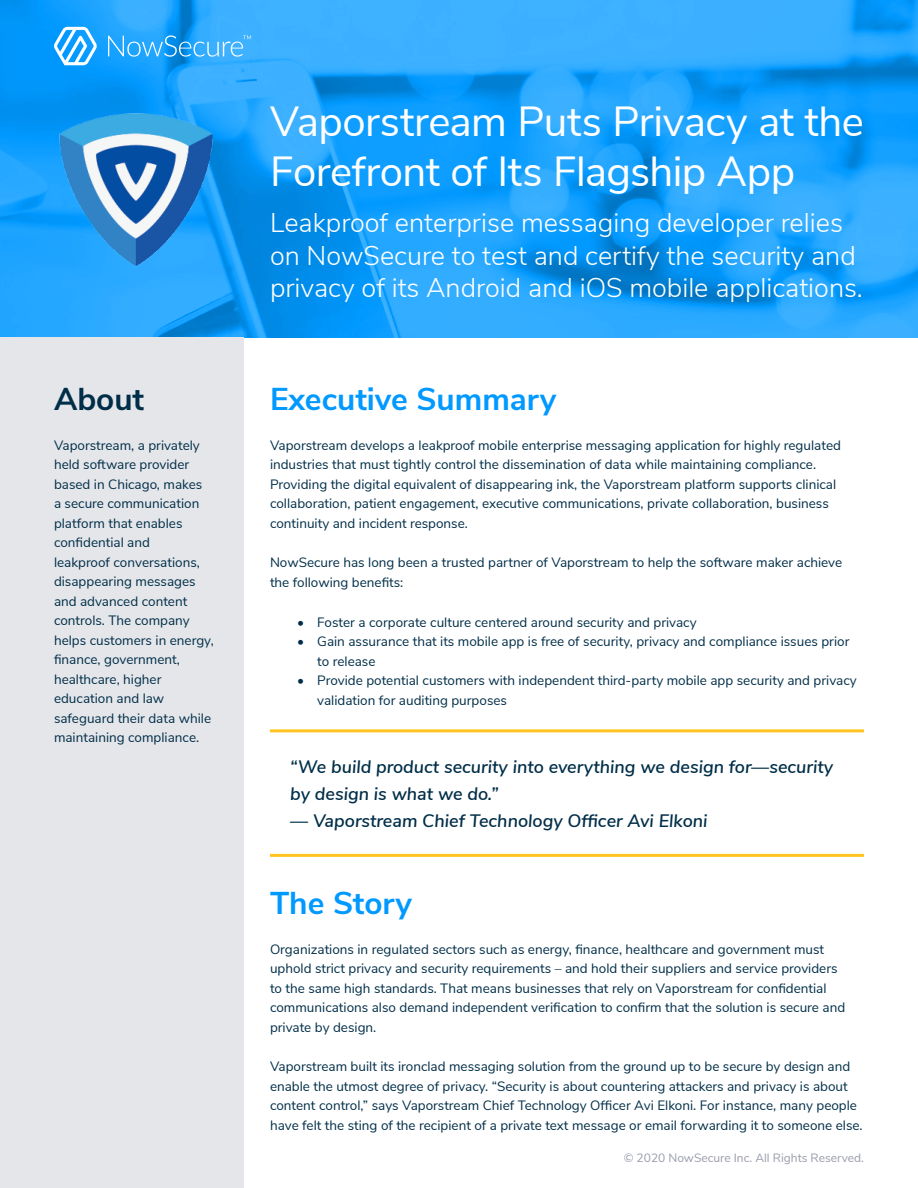
<style>
.page{position:relative;width:918px;height:1188px;background:#fff}
.page>*{position:absolute;margin:0;border:0;box-sizing:border-box;transform-origin:0 0}
.t1{font:42px/50.4px "Nunito Sans";letter-spacing:-.015em;color:#fff}
.t2{font:700 31.5px "Nunito Sans";color:#09f}
.t3{font:700 31.5px "Nunito Sans";color:#002e48}
.t4{font:300 27px/32.4px "Nunito Sans";color:#fff}
.t5{font:italic 600 18px/27px "Nunito Sans";color:#002e48}
.t6{font:13.5px/19.5px "Nunito Sans";color:#002e48}
.t7{font:12px "Nunito Sans";color:#999cab}
</style>
<div class="page">
<svg style="left:0;top:0;width:918px;height:337px;background:#1da0f9"></svg>
<div style="left:0;top:337px;width:243px;height:851px;background:#e5e6ea"></div>
<svg style="left:54px;top:27px;width:43px;height:38px"></svg>
<svg style="left:108px;top:35px;width:143px;height:22px;background:#46b2fb"></svg>
<hr style="left:270px;top:729px;width:594px;height:3px;background:#ffc41f">
<hr style="left:270px;top:854px;width:594px;height:3px;background:#ffc41f">
<img style="left:54px;top:81px;width:162px;height:216px">
<h2 class="t3" style="left:54px;top:387px;width:92px">About</h2>
<p class="t6" style="left:54px;top:436px;width:161px">Vaporstream, a privately held software provider based in Chicago, makes<br>a secure communication platform that enables confidential and<br>leakproof conversations, disappearing messages and advanced content controls. The company helps customers in energy, finance, government, healthcare, higher education and law safeguard their data while maintaining compliance.</p>
<h1 class="t1" style="left:270px;top:99px;width:596px">Vaporstream Puts Privacy at the<br>Forefront of Its Flagship App</h1>
<h3 class="t4" style="left:270px;top:209px;width:594px">Leakproof enterprise messaging developer relies on NowSecure to test and certify the security and privacy of its Android and iOS mobile applications.</h3>
<h2 class="t2" style="left:270px;top:387px;width:288px">Executive Summary</h2>
<p class="t6" style="left:270px;top:436px;width:572px">Vaporstream develops a leakproof mobile enterprise messaging application for highly regulated industries that must tightly control the dissemination of data while maintaining compliance.<br>Providing the digital equivalent of disappearing ink, the Vaporstream platform supports clinical collaboration, patient engagement, executive communications, private collaboration, business continuity and incident response.</p>
<p class="t6" style="left:270px;top:554px;width:574px">NowSecure has long been a trusted partner of Vaporstream to help the software maker achieve the following benefits:</p>
<p class="t6" style="left:297px;top:613px;width:401px">• Foster a corporate culture centered around security and privacy</p>
<p class="t6" style="left:317px;top:633px;width:534px;text-indent:-20px">• Gain assurance that its mobile app is free of security, privacy and compliance issues prior to release</p>
<p class="t6" style="left:317px;top:672px;width:541px;text-indent:-20px">• Provide potential customers with independent third-party mobile app security and privacy validation for auditing purposes</p>
<h3 class="t5" style="left:290px;top:755px;width:545px">“We build product security into everything we design for—security by design is what we do.”</h3>
<h3 class="t5" style="left:290px;top:806px;width:419px">— Vaporstream Chief Technology Officer Avi Elkoni</h3>
<h2 class="t2" style="left:270px;top:891px;width:144px">The Story</h2>
<p class="t6" style="left:270px;top:938px;width:577px">Organizations in regulated sectors such as energy, finance, healthcare and government must uphold strict privacy and security requirements – and hold their suppliers and service providers to the same high standards. That means businesses that rely on Vaporstream for confidential communications also demand independent verification to confirm that the solution is secure and private by design.</p>
<p class="t6" style="left:270px;top:1058px;width:594px">Vaporstream built its ironclad messaging solution from the ground up to be secure by design and enable the utmost degree of privacy. “Security is about countering attackers and privacy is about content control,” says Vaporstream Chief Technology Officer Avi Elkoni. For instance, many people have felt the sting of the recipient of a private text message or email forwarding it to someone else.</p>
<p class="t7" style="left:624px;top:1153px;width:242px">© 2020 NowSecure Inc. All Rights Reserved.</p>
</div>
